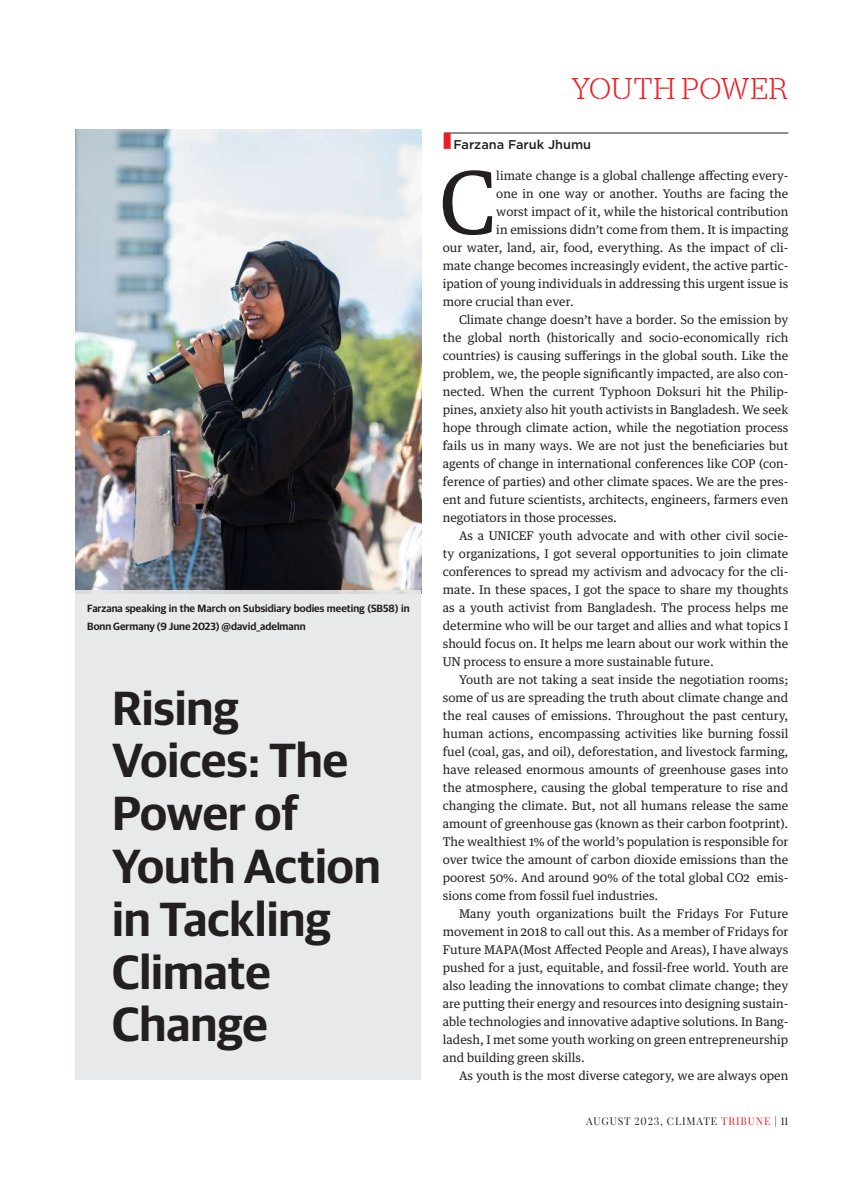
<style>
.page{position:relative;width:864px;height:1188px;background:#fff}
.page>*{position:absolute;margin:0;border:0;box-sizing:border-box;transform-origin:0 0}
.t1{font:86.85px "Guardian Text Egyp";color:#231f20}
.t2{font:600 48px/52.8px "Guardian Sans";color:#231f20}
.t3{font:300 30px "Stag Stencil";letter-spacing:.02em;color:#ee1d23}
.t4{font:500 12.75px "Gotham";color:#231f20}
.t5{font:12px "Guardian Text Egyp";color:#231f20}
.t6{font:600 10.5px/18px "Guardian Sans";color:#231f20}
.t7{font:10.5px "Playfair Display";letter-spacing:.08em;color:#231f20}
.s1{color:#ee1d23}
</style>
<div class="page">
<img style="left:76px;top:129px;width:345px;height:461px">
<div style="left:76px;top:590px;width:345px;height:490px;background:#e6e7e9"></div>
<hr style="left:444px;top:133px;width:344px;height:1px;background:#231f20">
<p class="t6" style="left:87px;top:598px;width:324px">Farzana speaking in the March on Subsidiary bodies meeting (SB58) in<br>Bonn Germany (9 June 2023) @david_adelmann</p>
<h2 class="t2" style="left:112px;top:678px;width:270px">Rising<br>Voices: The<br>Power of<br>Youth Action in Tackling<br>Climate<br>Change</h2>
<h3 class="t3" style="left:571px;top:72px;width:219px">YOUTH POWER</h3>
<p class="t4" style="left:443px;top:136px;width:150px"><span class="s1">■</span> Farzana Faruk Jhumu</p>
<h1 class="t1" style="left:439px;top:130px;width:59px">C</h1>
<p class="t5" style="left:496px;top:166px;width:294px">limate change is a global challenge affecting every-</p>
<p class="t5" style="left:496px;top:184px;width:294px">one in one way or another. Youths are facing the</p>
<p class="t5" style="left:496px;top:202px;width:294px">worst impact of it, while the historical contribution</p>
<p class="t5" style="left:496px;top:220px;width:294px">in emissions didn’t come from them. It is impacting</p>
<p class="t5" style="left:443px;top:238px;width:347px">our water, land, air, food, everything. As the impact of cli-</p>
<p class="t5" style="left:443px;top:256px;width:347px">mate change becomes increasingly evident, the active partic-</p>
<p class="t5" style="left:443px;top:274px;width:347px">ipation of young individuals in addressing this urgent issue is</p>
<p class="t5" style="left:443px;top:292px;width:133px">more crucial than ever.</p>
<p class="t5" style="left:459px;top:310px;width:331px">Climate change doesn’t have a border. So the emission by</p>
<p class="t5" style="left:443px;top:328px;width:347px">the global north (historically and socio-economically rich</p>
<p class="t5" style="left:443px;top:346px;width:347px">countries) is causing sufferings in the global south. Like the</p>
<p class="t5" style="left:443px;top:364px;width:347px">problem, we, the people significantly impacted, are also con-</p>
<p class="t5" style="left:443px;top:382px;width:347px">nected. When the current Typhoon Doksuri hit the Philip-</p>
<p class="t5" style="left:443px;top:400px;width:347px">pines, anxiety also hit youth activists in Bangladesh. We seek</p>
<p class="t5" style="left:443px;top:418px;width:347px">hope through climate action, while the negotiation process</p>
<p class="t5" style="left:443px;top:436px;width:347px">fails us in many ways. We are not just the beneficiaries but</p>
<p class="t5" style="left:443px;top:454px;width:347px">agents of change in international conferences like COP (con-</p>
<p class="t5" style="left:443px;top:472px;width:347px">ference of parties) and other climate spaces. We are the pres-</p>
<p class="t5" style="left:443px;top:490px;width:347px">ent and future scientists, architects, engineers, farmers even</p>
<p class="t5" style="left:443px;top:508px;width:176px">negotiators in those processes.</p>
<p class="t5" style="left:459px;top:526px;width:331px">As a UNICEF youth advocate and with other civil socie-</p>
<p class="t5" style="left:443px;top:544px;width:347px">ty organizations, I got several opportunities to join climate</p>
<p class="t5" style="left:443px;top:562px;width:347px">conferences to spread my activism and advocacy for the cli-</p>
<p class="t5" style="left:443px;top:580px;width:347px">mate. In these spaces, I got the space to share my thoughts</p>
<p class="t5" style="left:443px;top:598px;width:347px">as a youth activist from Bangladesh. The process helps me</p>
<p class="t5" style="left:443px;top:616px;width:347px">determine who will be our target and allies and what topics I</p>
<p class="t5" style="left:443px;top:634px;width:347px">should focus on. It helps me learn about our work within the</p>
<p class="t5" style="left:443px;top:652px;width:272px">UN process to ensure a more sustainable future.</p>
<p class="t5" style="left:459px;top:670px;width:331px">Youth are not taking a seat inside the negotiation rooms;</p>
<p class="t5" style="left:443px;top:688px;width:347px">some of us are spreading the truth about climate change and</p>
<p class="t5" style="left:443px;top:706px;width:347px">the real causes of emissions. Throughout the past century,</p>
<p class="t5" style="left:443px;top:724px;width:347px">human actions, encompassing activities like burning fossil</p>
<p class="t5" style="left:443px;top:742px;width:347px">fuel (coal, gas, and oil), deforestation, and livestock farming,</p>
<p class="t5" style="left:443px;top:760px;width:347px">have released enormous amounts of greenhouse gases into</p>
<p class="t5" style="left:443px;top:778px;width:347px">the atmosphere, causing the global temperature to rise and</p>
<p class="t5" style="left:443px;top:796px;width:347px">changing the climate. But, not all humans release the same</p>
<p class="t5" style="left:443px;top:814px;width:347px">amount of greenhouse gas (known as their carbon footprint).</p>
<p class="t5" style="left:443px;top:832px;width:347px">The wealthiest 1% of the world’s population is responsible for</p>
<p class="t5" style="left:443px;top:850px;width:347px">over twice the amount of carbon dioxide emissions than the</p>
<p class="t5" style="left:443px;top:868px;width:347px">poorest 50%. And around 90% of the total global CO2 emis-</p>
<p class="t5" style="left:443px;top:886px;width:217px">sions come from fossil fuel industries.</p>
<p class="t5" style="left:459px;top:904px;width:331px">Many youth organizations built the Fridays For Future</p>
<p class="t5" style="left:443px;top:922px;width:347px">movement in 2018 to call out this. As a member of Fridays for</p>
<p class="t5" style="left:443px;top:940px;width:347px">Future MAPA(Most Affected People and Areas), I have always</p>
<p class="t5" style="left:443px;top:958px;width:347px">pushed for a just, equitable, and fossil-free world. Youth are</p>
<p class="t5" style="left:443px;top:976px;width:347px">also leading the innovations to combat climate change; they</p>
<p class="t5" style="left:443px;top:994px;width:347px">are putting their energy and resources into designing sustain-</p>
<p class="t5" style="left:443px;top:1012px;width:347px">able technologies and innovative adaptive solutions. In Bang-</p>
<p class="t5" style="left:443px;top:1030px;width:347px">ladesh, I met some youth working on green entrepreneurship</p>
<p class="t5" style="left:443px;top:1048px;width:144px">and building green skills.</p>
<p class="t5" style="left:459px;top:1066px;width:331px">As youth is the most diverse category, we are always open</p>
<p class="t7" style="left:586px;top:1115px;width:204px">AUGUST 2023, CLIMATE <span class="s1">TRIBUNE</span> | 11</p>
</div>
